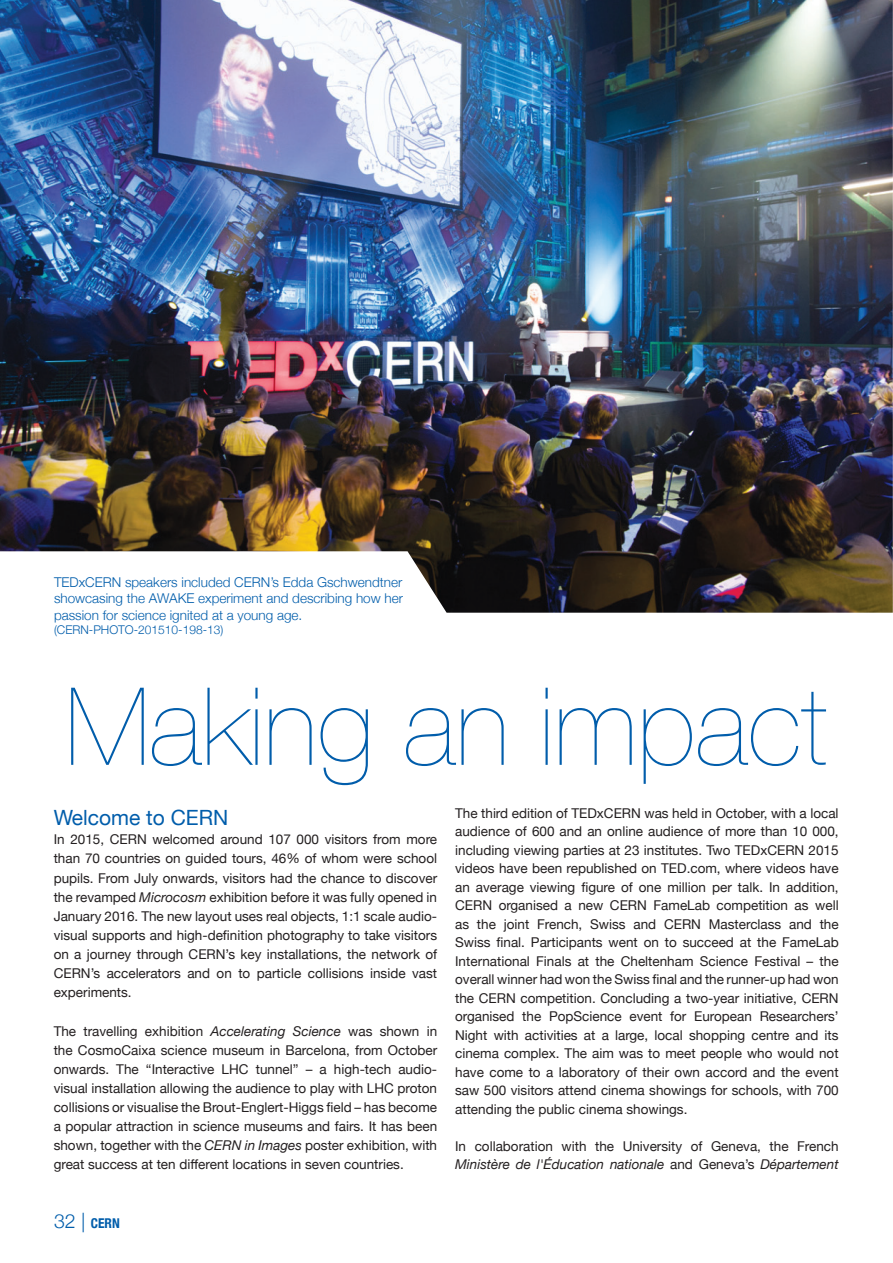
<style>
.page{position:relative;width:893px;height:1263px;background:#fff}
.page>*{position:absolute;margin:0;border:0;box-sizing:border-box;transform-origin:0 0}
.t1{font:200 108px "Helvetica Neue";color:#015dab}
.t2{font:21px "Helvetica Neue";color:#015dab}
.t3{font:13.5px/18.5px "Helvetica Neue";color:#231f20;text-align:justify}
.t4{font:300 13.5px/16.2px "Helvetica Neue";color:#015dab;text-align:justify}
.t5{font:700 condensed 13.5px "Helvetica Neue";color:#015dab}
.t6{font:300 12px "Helvetica Neue";color:#015dab}
.s1{font-style:italic}
.s2{font-weight:300;font-stretch:normal;font-size:19.5px}
</style>
<div class="page">
<img style="left:0;top:0;width:893px;height:613px">
<p class="t4" style="left:54px;top:573px;width:351px">TEDxCERN speakers included CERN’s Edda Gschwendtner showcasing the AWAKE experiment and describing how her passion for science ignited at a young age.</p>
<p class="t6" style="left:54px;top:620px;width:171px">(CERN-PHOTO-201510-198-13)</p>
<p class="t1" style="left:65px;top:643px;width:764px">Making an impact</p>
<p class="t2" style="left:54px;top:802px;width:176px">Welcome to CERN</p>
<p class="t3" style="left:54px;top:831px;width:385px;line-height:19.2px">In 2015, CERN welcomed around 107 000 visitors from more than 70 countries on guided tours, 46% of whom were school pupils. From July onwards, visitors had the chance to discover the revamped <span class="s1">Microcosm</span> exhibition before it was fully opened in January 2016. The new layout uses real objects, 1:1 scale audio&shy;visual supports and high-definition photography to take visitors on a journey through CERN’s key installations, the network of CERN’s accelerators and on to particle collisions inside vast experiments.</p>
<p class="t3" style="left:54px;top:1022px;width:385px;line-height:19.2px">The travelling exhibition <span class="s1">Accelerating Science</span> was shown in the CosmoCaixa science museum in Barcelona, from October onwards. The “Interactive LHC tunnel” – a high-tech audio&shy;visual installation allowing the audience to play with LHC proton collisions or visualise the Brout-Englert-Higgs field – has become a popular attraction in science museums and fairs. It has been shown, together with the <span class="s1">CERN in Images</span> poster exhibition, with great success at ten different locations in seven countries.</p>
<p class="t5" style="left:54px;top:1212px;width:67px"><span class="s2">32 |</span> CERN</p>
<p class="t3" style="left:455px;top:805px;width:385px">The third edition of TEDxCERN was held in October, with a local audience of 600 and an online audience of more than 10 000, including viewing parties at 23 institutes. Two TEDxCERN 2015 videos have been republished on TED.com, where videos have an average viewing figure of one million per talk. In addition, CERN organised a new CERN FameLab competition as well as the joint French, Swiss and CERN Masterclass and the Swiss final. Participants went on to succeed at the FameLab International Finals at the Cheltenham Science Festival – the overall winner had won the Swiss final and the runner-up had won the CERN competition. Concluding a two-year initiative, CERN organised the PopScience event for European Researchers’ Night with activities at a large, local shopping centre and its cinema complex. The aim was to meet people who would not have come to a laboratory of their own accord and the event saw 500 visitors attend cinema showings for schools, with 700 attending the public cinema showings.</p>
<p class="t3" style="left:455px;top:1138px;width:385px">In collaboration with the University of Geneva, the French<br><span class="s1">Ministère de l'Éducation nationale</span> and Geneva’s <span class="s1">Département</span></p>
</div>
